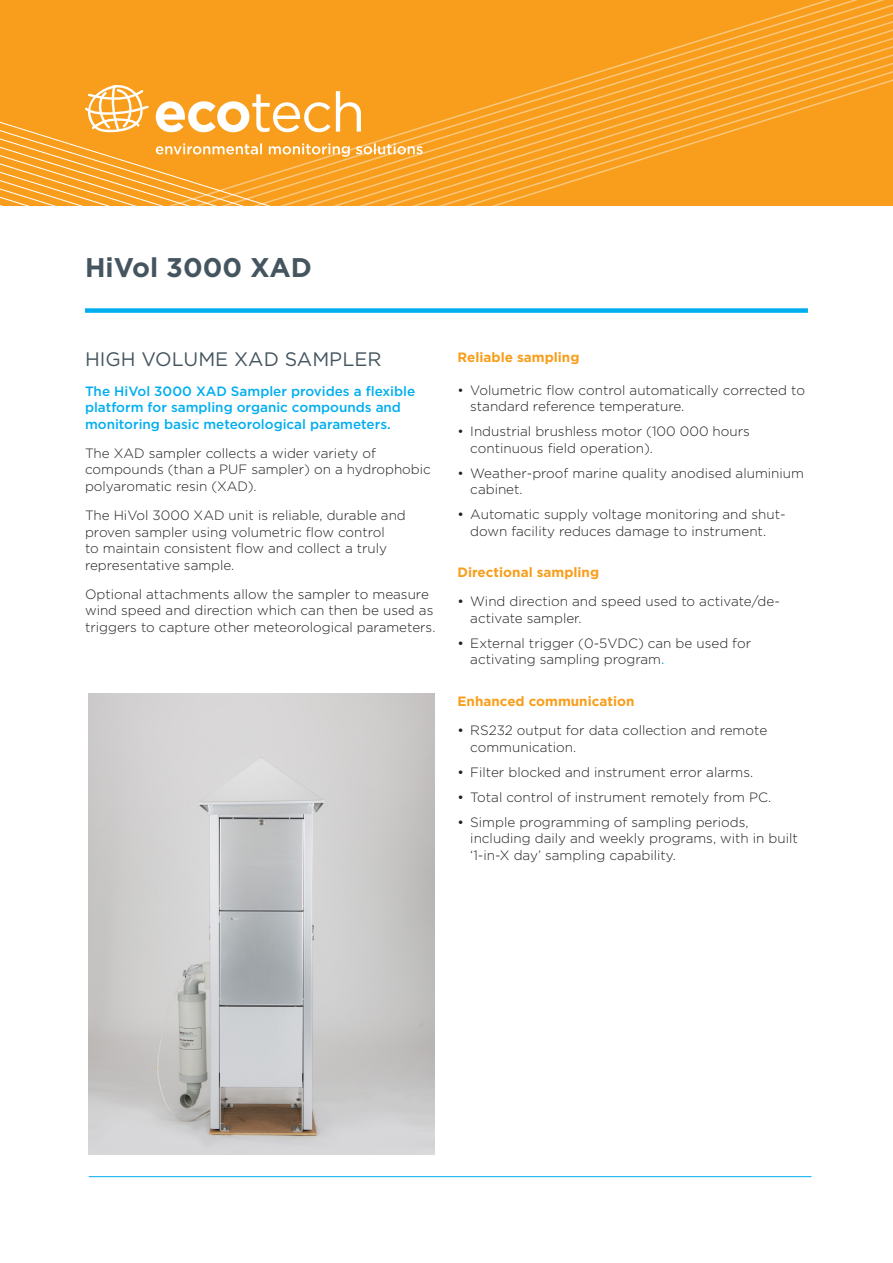
<style>
.page{position:relative;width:893px;height:1263px;background:#fff}
.page>*{position:absolute;margin:0;border:0;box-sizing:border-box;transform-origin:0 0}
.t1{font:700 27px "Gotham";color:#45555f}
.t2{font:19.5px "Gotham";color:#45555f}
.t3{font:300 13.5px/16.5px "Gotham";color:#231f20}
.t4{font:500 13.5px/16.5px "Gotham";color:#00aeef}
.bullet_body{font:700 13.5px "Gotham";color:#f89e1c}
.s1{font-weight:400}
.s2{font-weight:400;color:#00aeef}
</style>
<div class="page">
<div style="left:0;top:0;width:893px;height:205px;background:#f89e1c"></div>
<svg style="left:480px;top:49px;width:413px;height:156px"></svg>
<div style="left:85px;top:308px;width:723px;height:5px;background:#00aeef"></div>
<svg style="left:0;top:85px;width:480px;height:120px"></svg>
<hr style="left:89px;top:1176px;width:723px;height:1px;background:#00aeef">
<img style="left:88px;top:693px;width:346px;height:461px">
<p class="t1" style="left:85px;top:249px;width:228px">HiVol 3000 XAD</p>
<p class="t2" style="left:85px;top:347px;width:298px">HIGH VOLUME XAD SAMPLER</p>
<p class="t4" style="left:85px;top:382px;width:332px">The HiVol 3000 XAD Sampler provides a flexible platform for sampling organic compounds and monitoring basic meteorological parameters.</p>
<p class="t3" style="left:85px;top:445px;width:347px">The XAD sampler collects a wider variety of compounds (than a PUF sampler) on a hydrophobic polyaromatic resin (XAD).</p>
<p class="t3" style="left:85px;top:507px;width:322px">The HiVol 3000 XAD unit is reliable, durable and proven sampler using volumetric flow control<br>to maintain consistent flow and collect a truly representative sample.</p>
<p class="t3" style="left:85px;top:586px;width:352px">Optional attachments allow the sampler to measure wind speed and direction which can then be used as triggers to capture other meteorological parameters.</p>
<p class="bullet_body" style="left:458px;top:348px;width:123px">Reliable sampling</p>
<p class="t3" style="left:470px;top:381px;width:336px;text-indent:-13px">• Volumetric flow control automatically corrected to standard reference temperature.</p>
<p class="t3" style="left:470px;top:423px;width:281px;text-indent:-13px">• Industrial brushless motor (100 000 hours continuous field operation).</p>
<p class="t3" style="left:470px;top:464px;width:335px;text-indent:-13px">• Weather-proof marine quality anodised aluminium cabinet.</p>
<p class="t3" style="left:458px;top:506px;width:330px;text-align:center"><span class="s1">•</span> Automatic supply voltage monitoring and shut&shy;down facility reduces damage to instrument.</p>
<p class="bullet_body" style="left:458px;top:563px;width:143px">Directional sampling</p>
<p class="t3" style="left:470px;top:593px;width:311px;text-indent:-13px"><span class="s1">•</span> Wind direction and speed used to activate/de&shy;activate sampler.</p>
<p class="t3" style="left:470px;top:634px;width:282px;text-indent:-13px"><span class="s1">•</span> External trigger (0-5VDC) can be used for activating sampling program<span class="s2">.</span></p>
<p class="bullet_body" style="left:458px;top:692px;width:178px">Enhanced communication</p>
<p class="t3" style="left:470px;top:722px;width:298px;text-indent:-13px"><span class="s1">•</span> RS232 output for data collection and remote communication.</p>
<p class="t3" style="left:458px;top:763px;width:297px"><span class="s1">•</span> Filter blocked and instrument error alarms.</p>
<p class="t3" style="left:458px;top:788px;width:315px"><span class="s1">•</span> Total control of instrument remotely from PC.</p>
<p class="t3" style="left:470px;top:813px;width:329px;text-indent:-13px"><span class="s1">•</span> Simple programming of sampling periods, including daily and weekly programs, with in built ‘1-in-X day’ sampling capability.</p>
</div>
